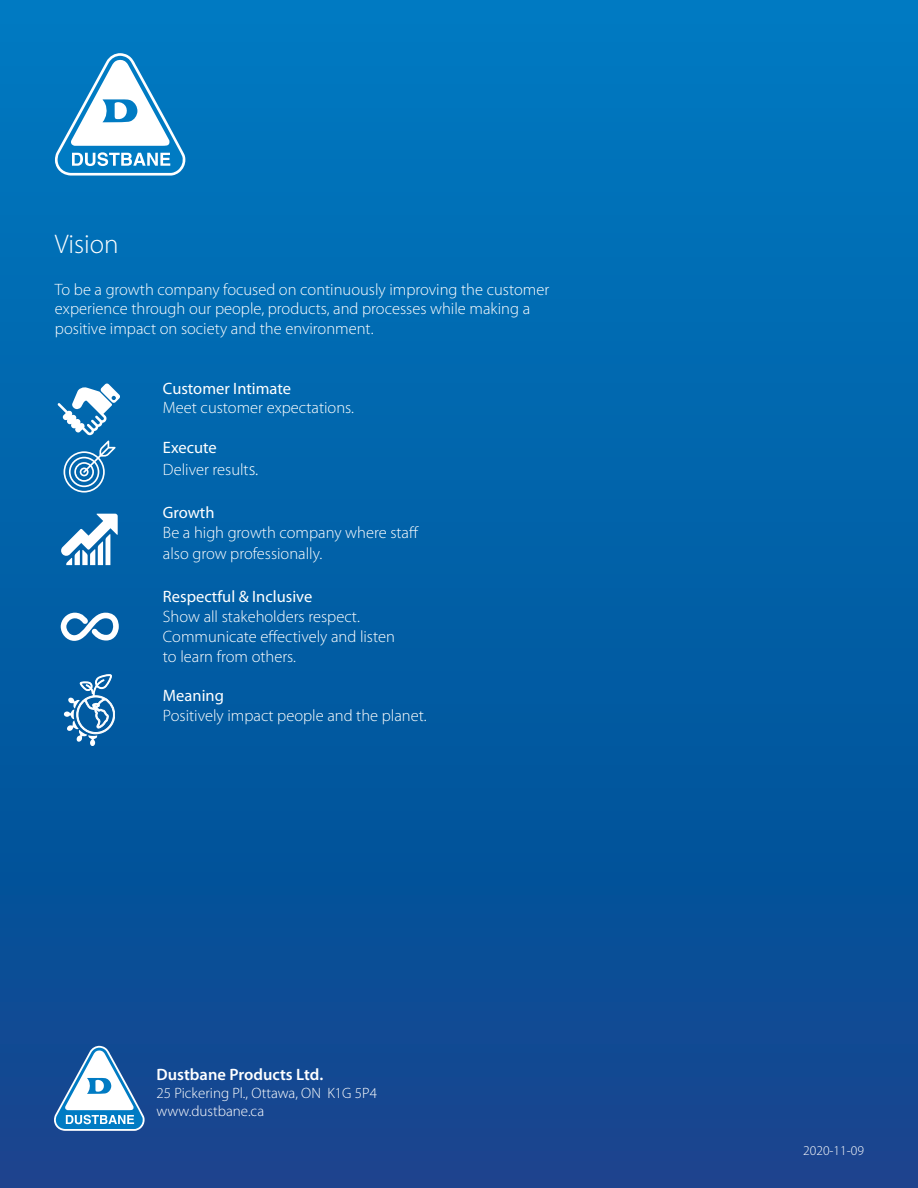
<style>
.page{position:relative;width:918px;height:1188px;background:#fff}
.page>*{position:absolute;margin:0;border:0;box-sizing:border-box;transform-origin:0 0}
.t1{font:300 27px "Myriad Pro";color:#fff}
.t2{font:300 16.5px/19.8px "Myriad Pro";color:#fff}
.t3{font:16.5px "Myriad Pro";color:#fff}
.t4{font:600 16.5px "Myriad Pro";color:#fff}
.t5{font:300 15px/18px "Myriad Pro";color:#fff}
.t6{font:300 13.5px "Myriad Pro";color:#fff}
.s1{font-weight:400}
.s2{font-size:18px}
</style>
<div class="page">
<div style="left:0;top:0;width:918px;height:1188px;background:linear-gradient(to bottom,#007ac1,#0f448c)"></div>
<svg style="left:55px;top:53px;width:130px;height:123px"></svg>
<svg style="left:58px;top:383px;width:62px;height:110px"></svg>
<svg style="left:61px;top:514px;width:57px;height:51px"></svg>
<svg style="left:61px;top:613px;width:58px;height:28px"></svg>
<svg style="left:54px;top:1046px;width:91px;height:85px"></svg>
<svg style="left:64px;top:674px;width:51px;height:72px"></svg>
<h1 class="t1" style="left:55px;top:228px;width:65px">Vision</h1>
<p class="t2" style="left:55px;top:279px;width:496px">To be a growth company focused on continuously improving the customer experience through our people, products, and processes while making a positive impact on society and the environment.</p>
<p class="t3" style="left:163px;top:378px;width:130px">Customer Intimate</p>
<p class="t2" style="left:163px;top:398px;width:193px">Meet customer expectations.</p>
<p class="t2" style="left:163px;top:437px;width:97px;line-height:21.6px"><span class="s1">Execute<br></span>Deliver result<span class="s2">s.</span></p>
<p class="t3" style="left:163px;top:502px;width:53px">Growth</p>
<p class="t2" style="left:163px;top:521px;width:257px;line-height:21.6px">Be a high growth company where staff also grow professionally.</p>
<p class="t3" style="left:163px;top:587px;width:151px">Respectful &amp; Inclusive</p>
<p class="t2" style="left:163px;top:607px;width:234px">Show all stakeholders respect.<br>Communicate effectively and listen to learn from others.</p>
<p class="t3" style="left:163px;top:686px;width:62px">Meaning</p>
<p class="t2" style="left:163px;top:706px;width:265px">Positively impact people and the planet.</p>
<p class="t4" style="left:157px;top:1064px;width:168px">Dustbane Products Ltd.</p>
<p class="t5" style="left:157px;top:1084px;width:222px">25 Pickering Pl., Ottawa, ON K1G 5P4 www.dustbane.ca</p>
<p class="t6" style="left:803px;top:1142px;width:62px">2020-11-09</p>
</div>
